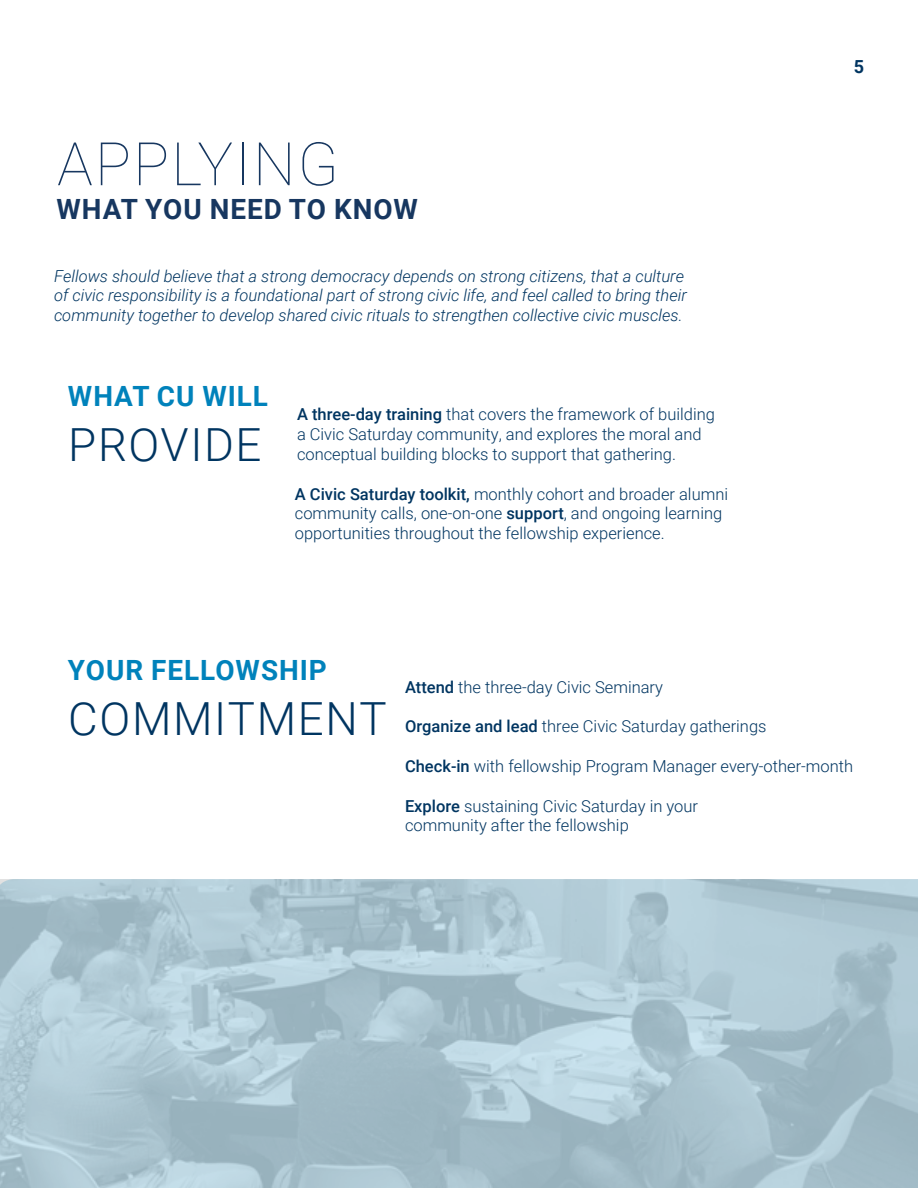
<style>
.page{position:relative;width:918px;height:1188px;background:#fff}
.page>*{position:absolute;margin:0;border:0;box-sizing:border-box;transform-origin:0 0}
.t1{font:100 60px "Roboto";letter-spacing:.035em;color:#173760}
.t2{font:300 45.6px "Roboto";letter-spacing:.035em;color:#003561}
.t3{font:700 27.9px "Roboto";letter-spacing:.035em;color:#0082bb}
.t4{font:700 27.9px "Roboto";letter-spacing:.035em;color:#173760}
.t5{font:700 18px "Roboto";color:#003561}
.t6{font:300 16.5px/19.8px "Roboto";color:#003561}
.t7{font:italic 300 16.5px/19.8px "Roboto";color:#003561}
.s1{font-weight:500}
</style>
<div class="page">
<svg style="left:0;top:879px;width:918px;height:309px;background:#abc4cf"></svg>
<h1 class="t1" style="left:57px;top:122px;width:283px">APPLYING</h1>
<h3 class="t4" style="left:56px;top:189px;width:363px">WHAT YOU NEED TO KNOW</h3>
<p class="t7" style="left:54px;top:265px;width:634px">Fellows should believe that a strong democracy depends on strong citizens, that a culture of civic responsibility is a foundational part of strong civic life, and feel called to bring their community together to develop shared civic rituals to strengthen collective civic muscles.</p>
<h3 class="t3" style="left:68px;top:377px;width:202px">WHAT CU WILL</h3>
<h2 class="t2" style="left:68px;top:413px;width:195px">PROVIDE</h2>
<p class="t6" style="left:297px;top:404px;width:419px"><span class="s1">A three-day training</span> that covers the framework of building a Civic Saturday community, and explores the moral and conceptual building blocks to support that gathering.</p>
<p class="t6" style="left:295px;top:483px;width:435px"><span class="s1">A Civic Saturday toolkit,</span> monthly cohort and broader alumni community calls, one-on-one <span class="s1">support</span>, and ongoing learning opportunities throughout the fellowship experience.</p>
<p class="t5" style="left:854px;top:54px;width:12px">5</p>
<h3 class="t3" style="left:68px;top:651px;width:260px">YOUR FELLOWSHIP</h3>
<h2 class="t2" style="left:68px;top:687px;width:320px">COMMITMENT</h2>
<p class="t6" style="left:405px;top:677px;width:260px"><span class="s1">Attend</span> the three-day Civic Seminary</p>
<p class="t6" style="left:405px;top:716px;width:363px"><span class="s1">Organize and lead</span> three Civic Saturday gatherings</p>
<p class="t6" style="left:405px;top:756px;width:450px"><span class="s1">Check-in</span> with fellowship Program Manager every-other-month</p>
<p class="t6" style="left:405px;top:795px;width:295px"><span class="s1">Explore</span> sustaining Civic Saturday in your community after the fellowship</p>
</div>
